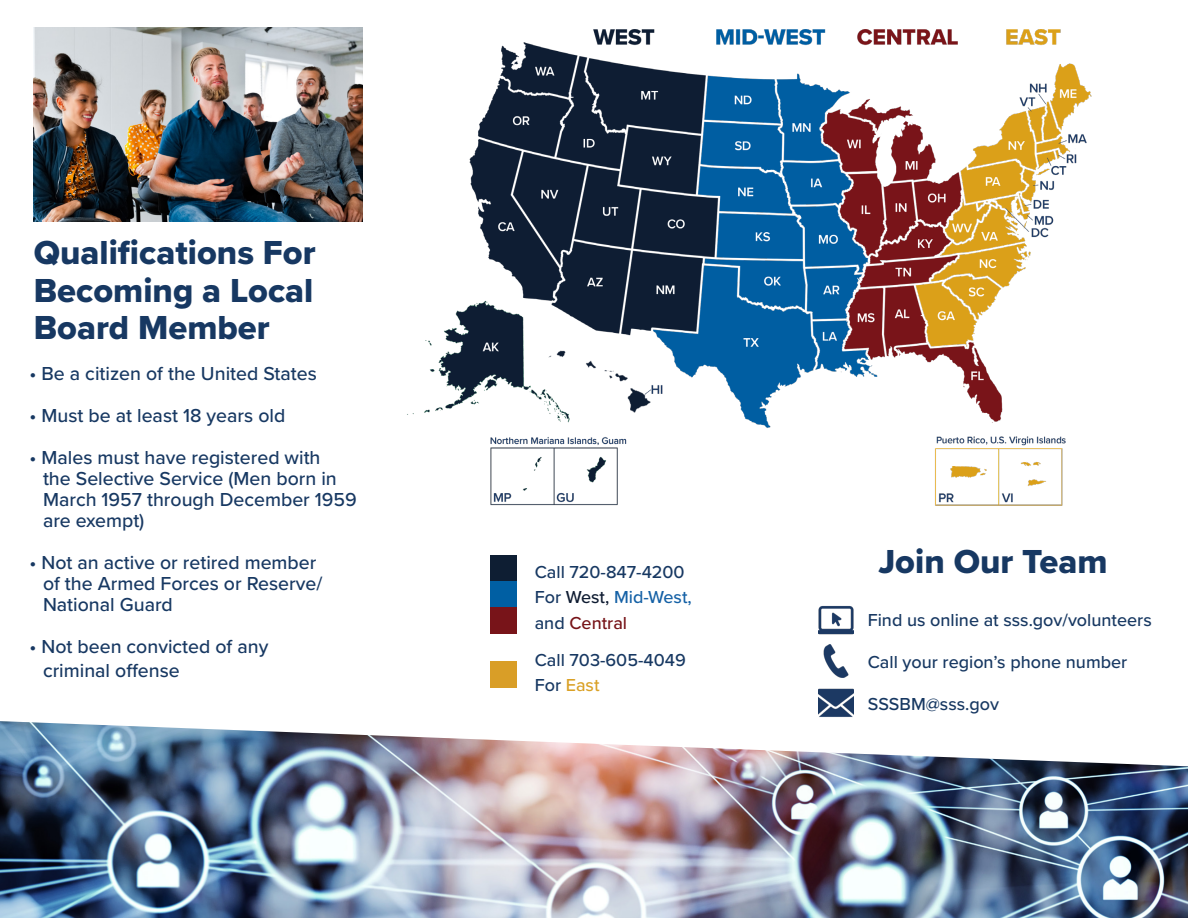
<style>
.page{position:relative;width:1188px;height:918px;background:#fff}
.page>*{position:absolute;margin:0;border:0;box-sizing:border-box;transform-origin:0 0}
.t1{font:34.5px/37.5px "Proxima Nova Extrabld";color:#173862;text-align:justify}
.t2{font:500 19.5px/21px "Proxima Nova";color:#173862}
.t3{font:500 18px "Proxima Nova";color:#173862}
.t4{font:500 18px/25.5px "Proxima Nova";color:#1561a6}
.t5{font:500 18px "Proxima Nova";color:#daa126}
.s1{color:#173862}
.s2{color:#0e1b31}
.s3{color:#761317}
</style>
<div class="page">
<img style="left:818px;top:605px;width:36px;height:30px">
<img style="left:818px;top:688px;width:36px;height:29px">
<img style="left:823px;top:644px;width:26px;height:34px">
<img style="left:0;top:721px;width:1188px;height:197px">
<img style="left:407px;top:29px;width:685px;height:477px">
<div style="left:490px;top:555px;width:26px;height:27px;background:#0e1e33"></div>
<div style="left:490px;top:582px;width:26px;height:26px;background:#005fa3"></div>
<div style="left:490px;top:608px;width:26px;height:26px;background:#781419"></div>
<div style="left:490px;top:662px;width:26px;height:26px;background:#d99e27"></div>
<img style="left:34px;top:27px;width:328px;height:195px">
<p class="t1" style="left:34px;top:233px;width:284px">Qualifications For Becoming a Local Board Member</p>
<p class="t2" style="left:30px;top:362px;width:289px">• Be a citizen of the United States</p>
<p class="t2" style="left:30px;top:404px;width:257px">• Must be at least 18 years old</p>
<p class="t2" style="left:43px;top:446px;width:315px;text-indent:-14px">• Males must have registered with<br>the Selective Service (Men born in<br>March 1957 through December 1959 are exempt)</p>
<p class="t2" style="left:43px;top:551px;width:281px;text-indent:-14px">• Not an active or retired member of the Armed Forces or Reserve/<br>National Guard</p>
<p class="t2" style="left:30px;top:635px;width:240px">• Not been convicted of any</p>
<p class="t2" style="left:43px;top:659px;width:138px">criminal offense</p>
<p class="t3" style="left:535px;top:559px;width:151px">Call 720-847-4200</p>
<p class="t4" style="left:535px;top:584px;width:159px"><span class="s1">For</span> <span class="s2">West,</span> Mid-West, <span class="s1">and</span> <span class="s3">Central</span></p>
<p class="t3" style="left:535px;top:647px;width:153px">Call 703-605-4049</p>
<p class="t5" style="left:535px;top:672px;width:66px"><span class="s1">For</span> East</p>
<p class="t1" style="left:878px;top:542px;width:231px">Join Our Team</p>
<p class="t3" style="left:868px;top:607px;width:286px">Find us online at sss.gov/volunteers</p>
<p class="t3" style="left:868px;top:649px;width:261px">Call your region’s phone number</p>
<p class="t3" style="left:868px;top:691px;width:133px">SSSBM@sss.gov</p>
</div>
